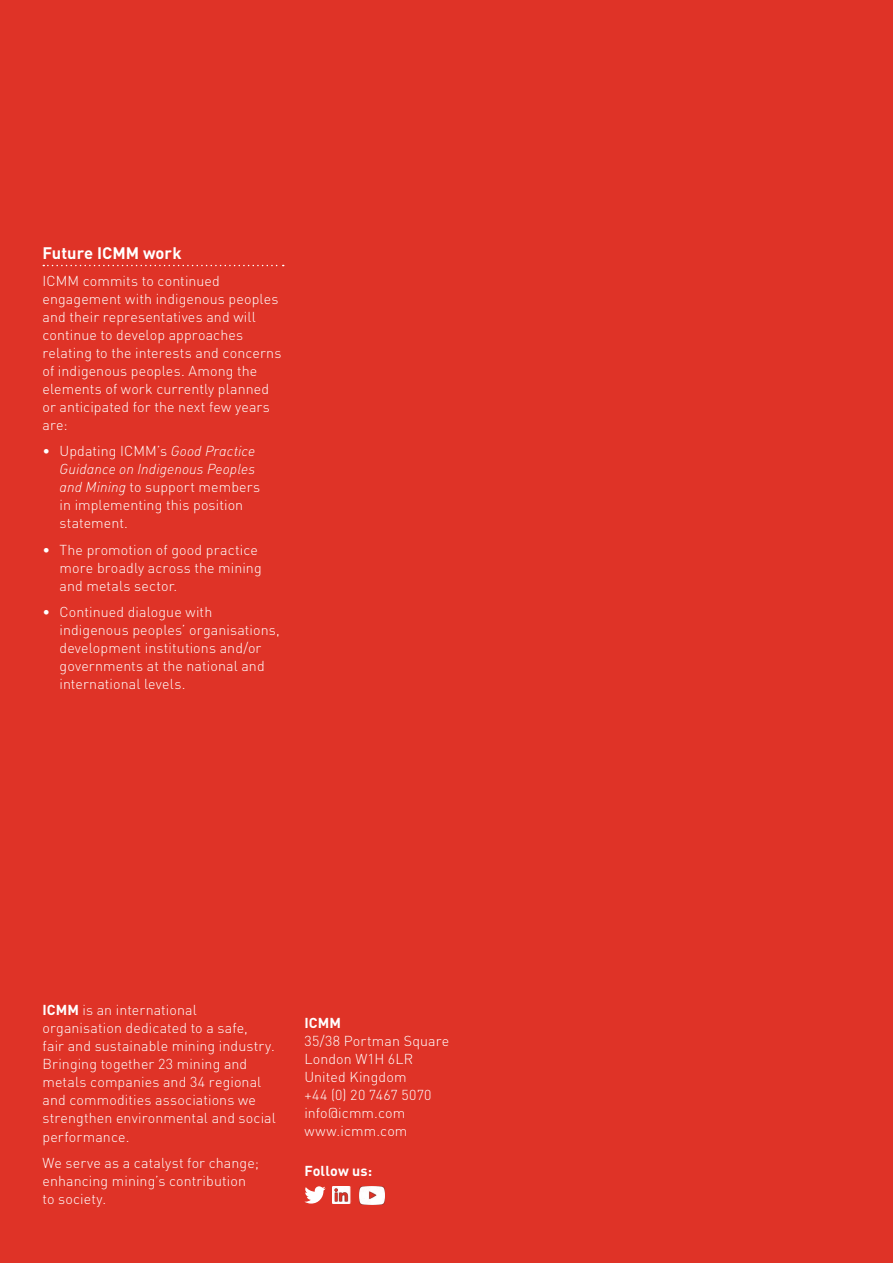
<style>
.page{position:relative;width:893px;height:1263px;background:#df3327}
.page>*{position:absolute;margin:0;border:0;box-sizing:border-box;transform-origin:0 0}
._3__body_sub-heading{font:700 16.5px "DIN Pro";color:#fff}
._1__body_copy__ICMM{font:300 14.25px/18px "DIN Pro";letter-spacing:.01em;color:#fff}
._1__body_copy{font:300 14.25px/18px "DIN Pro";letter-spacing:.005em;color:#fff}
._1__body_copy-2{font:300 14.25px "DIN Pro";letter-spacing:.025em;color:#fff}
._1__body_copy-3{font:700 14.25px "DIN Pro";letter-spacing:.01em;color:#fff}
.s1{font-family:"DIN Light Italic Alt";font-weight:400}
.s2{font-weight:700}
</style>
<div class="page">
<svg style="left:304px;top:1186px;width:22px;height:17px"></svg>
<img style="left:333px;top:1186px;width:19px;height:18px">
<img style="left:359px;top:1186px;width:25px;height:18px">
<svg style="left:43px;top:265px;width:241px;height:1px"></svg>
<p class="_3__body_sub-heading" style="left:43px;top:242px;width:141px">Future ICMM work</p>
<p class="_1__body_copy__ICMM" style="left:43px;top:271px;width:240px">ICMM commits to continued engagement with indigenous peoples and their representatives and will continue to develop approaches relating to the interests and concerns of indigenous peoples. Among the elements of work currently planned or anticipated for the next few years are:</p>
<p class="_1__body_copy__ICMM" style="left:60px;top:441px;width:202px;text-indent:-17px">• Updating ICMM’s <span class="s1">Good Practice<br>Guidance on Indigenous Peoples and Mining</span> to support members in implementing this position statement.</p>
<p class="_1__body_copy__ICMM" style="left:60px;top:540px;width:204px;text-indent:-17px">• The promotion of good practice more broadly across the mining and metals sector.</p>
<p class="_1__body_copy__ICMM" style="left:60px;top:603px;width:222px;text-indent:-17px">• Continued dialogue with indigenous peoples’ organisations, development institutions and/or governments at the national and international levels.</p>
<p class="_1__body_copy" style="left:43px;top:1001px;width:235px"><span class="s2">ICMM</span> is an international organisation dedicated to a safe,<br>fair and sustainable mining industry.<br>Bringing together 23 mining and metals companies and 34 regional and commodities associations we strengthen environmental and social performance.</p>
<p class="_1__body_copy" style="left:43px;top:1153px;width:218px">We serve as a catalyst for change; enhancing mining’s contribution to society.</p>
<p class="_1__body_copy-3" style="left:304px;top:1013px;width:38px">ICMM</p>
<p class="_1__body_copy" style="left:304px;top:1031px;width:146px">35/38 Portman Square</p>
<p class="_1__body_copy" style="left:304px;top:1049px;width:110px">London W1H 6LR</p>
<p class="_1__body_copy" style="left:304px;top:1067px;width:104px">United Kingdom</p>
<p class="_1__body_copy-2" style="left:304px;top:1085px;width:129px">+44 (0) 20 7467 5070</p>
<p class="_1__body_copy" style="left:304px;top:1103px;width:102px">info@icmm.com</p>
<p class="_1__body_copy" style="left:304px;top:1121px;width:105px">www.icmm.com</p>
<p class="_1__body_copy-3" style="left:304px;top:1161px;width:69px">Follow us:</p>
</div>
